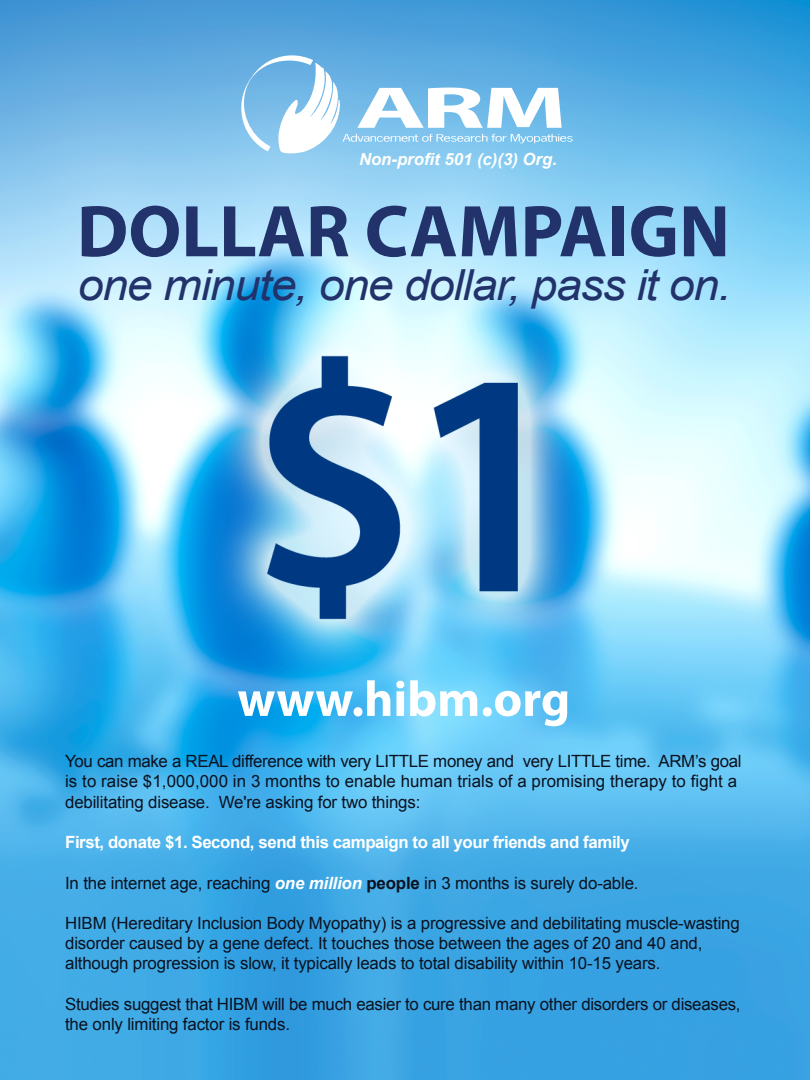
<style>
.page{position:relative;width:810px;height:1080px;background:#fff}
.page>*{position:absolute;margin:0;border:0;box-sizing:border-box;transform-origin:0 0}
.t1{font:700 73.94px "Myriad Pro";color:#22326b}
.t2{font:700 50.12px "Myriad Pro";color:#fff}
.t3{font:italic 42.81px "Arial";letter-spacing:-.025em;color:#22326b;scale:1.08 1}
.t4{font:16.88px/20.2px "Arial";letter-spacing:-.01em;color:#0a1220}
.t5{font:700 16.88px "Arial";letter-spacing:-.025em;color:#fff}
.t6{font:italic 700 16.75px "Arial";color:#fff}
.s1{font-weight:700;font-style:italic;color:#fff}
.s2{font-weight:700}
</style>
<div class="page">
<img style="left:0;top:0;width:810px;height:1080px">
<svg style="left:234px;top:54px;width:339px;height:101px"></svg>
<p class="t6" style="left:359px;top:148px;width:199px">Non-profit 501 (c)(3) Org.</p>
<h1 class="t1" style="left:77px;top:183px;width:655px">DOLLAR CAMPAIGN</h1>
<h3 class="t3" style="left:78px;top:258px;width:606px">one minute, one dollar, pass it on.</h3>
<h2 class="t2" style="left:237px;top:666px;width:334px">www.hibm.org</h2>
<p class="t4" style="left:65px;top:751px;width:678px">You can make a REAL difference with very LITTLE money and very LITTLE time. ARM’s goal is to raise $1,000,000 in 3 months to enable human trials of a promising therapy to fight a debilitating disease. We're asking for two things:</p>
<p class="t5" style="left:65px;top:831px;width:566px">First, donate $1. Second, send this campaign to all your friends and family</p>
<p class="t4" style="left:65px;top:873px;width:575px">In the internet age, reaching <span class="s1">one million</span> <span class="s2">people</span> in 3 months is surely do-able.</p>
<p class="t4" style="left:65px;top:913px;width:676px">HIBM (Hereditary Inclusion Body Myopathy) is a progressive and debilitating muscle-wasting disorder caused by a gene defect. It touches those between the ages of 20 and 40 and, although progression is slow, it typically leads to total disability within 10-15 years.</p>
<p class="t4" style="left:65px;top:994px;width:677px">Studies suggest that HIBM will be much easier to cure than many other disorders or diseases, the only limiting factor is funds.</p>
</div>
